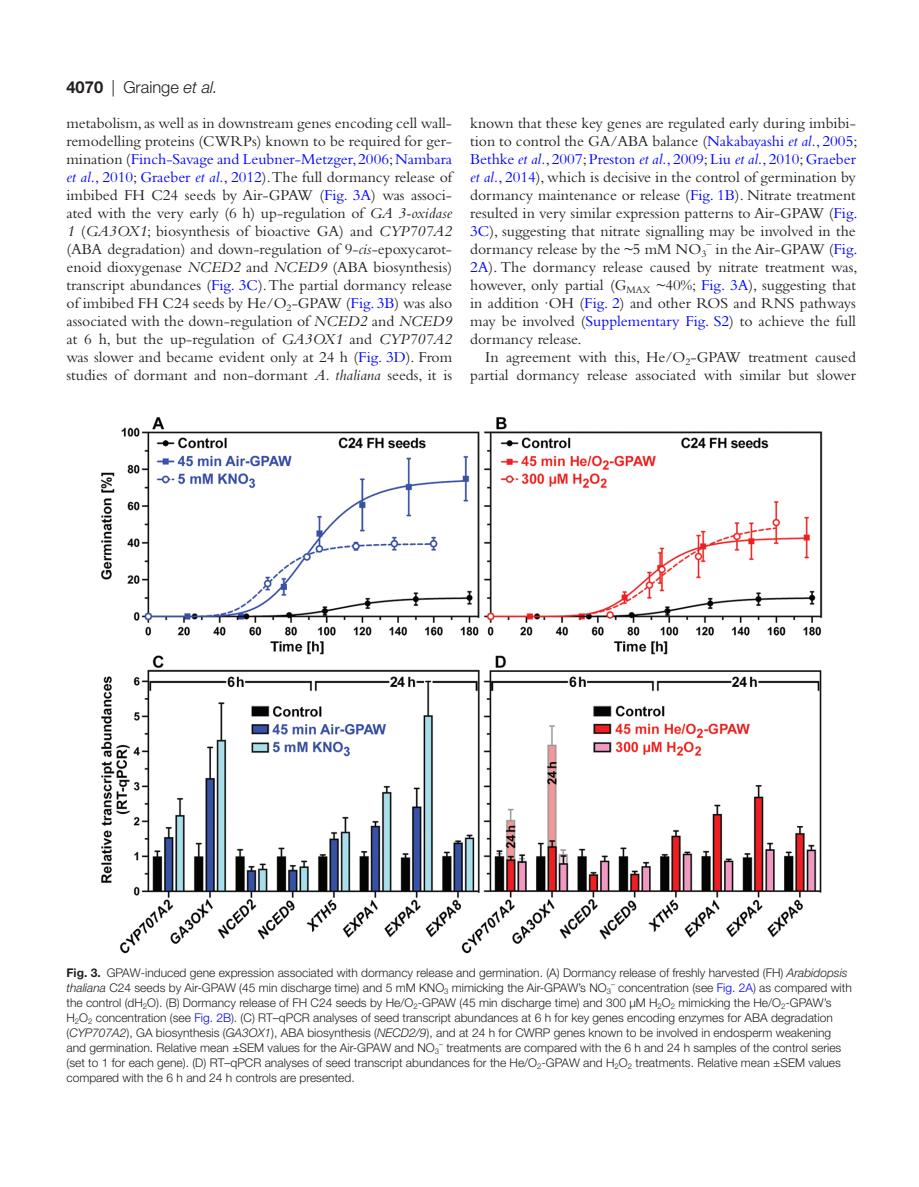
<style>
.page{position:relative;width:919px;height:1187px;background:#fff}
.page>*{position:absolute;margin:0;border:0;box-sizing:border-box;transform-origin:0 0}
.t1{font:300 16.5px "Helvetica Neue LT Std";color:#231f20}
.t2{font:15.75px/18px "Bembo Std";color:#231f20;text-align:justify}
.t3{font:300 12px/15px "Helvetica Neue LT Std";color:#231f20}
.s1{font-weight:700}
.s2{font-style:italic}
.s3{color:#00f}
.s4{font-style:italic;color:#00f}
</style>
<div class="page">
<img style="left:101px;top:417px;width:721px;height:536px">
<p class="t1" style="left:66px;top:77px;width:153px"><span class="s1">4070</span> | Grainge <span class="s2">et al.</span></p>
<p class="t2" style="left:66px;top:113px;width:387px">metabolism, as well as in downstream genes encoding cell wall&shy;remodelling proteins (CWRPs) known to be required for ger&shy;mination (<span class="s3">Finch-Savage and Leubner-Metzger, 2006</span>; <span class="s3">Nambara </span><span class="s4">et al.</span><span class="s3">, 2010</span>; <span class="s3">Graeber</span> <span class="s4">et al.</span><span class="s3">, 2012</span>). The full dormancy release of imbibed FH C24 seeds by Air-GPAW (<span class="s3">Fig. 3A</span>) was associ&shy;ated with the very early (6 h) up-regulation of <span class="s2">GA 3-oxidase 1</span> (<span class="s2">GA3OX1</span>; biosynthesis of bioactive GA) and <span class="s2">CYP707A2 </span>(ABA degradation) and down-regulation of 9-<span class="s2">cis</span>-epoxycarot&shy;enoid dioxygenase <span class="s2">NCED2</span> and <span class="s2">NCED9</span> (ABA biosynthesis) transcript abundances (<span class="s3">Fig. 3C</span>). The partial dormancy release of imbibed FH C24 seeds by He/O<sub>2</sub>-GPAW (<span class="s3">Fig. 3B</span>) was also associated with the down-regulation of <span class="s2">NCED2</span> and <span class="s2">NCED9 </span>at 6 h, but the up-regulation of <span class="s2">GA3OX1</span> and <span class="s2">CYP707A2 </span>was slower and became evident only at 24 h (<span class="s3">Fig. 3D</span>). From studies of dormant and non-dormant <span class="s2">A. thaliana</span> seeds, it is</p>
<p class="t2" style="left:470px;top:113px;width:389px">known that these key genes are regulated early during imbibi&shy;tion to control the GA/ABA balance (<span class="s3">Nakabayashi</span> <span class="s4">et al.</span><span class="s3">, 2005</span>; <span class="s3">Bethke</span> <span class="s4">et al.</span><span class="s3">, 2007</span>; <span class="s3">Preston</span> <span class="s4">et al.</span><span class="s3">, 2009</span>; <span class="s3">Liu</span> <span class="s4">et al.</span><span class="s3">, 2010</span>; <span class="s3">Graeber </span><span class="s4">et al.</span><span class="s3">, 2014</span>), which is decisive in the control of germination by dormancy maintenance or release (<span class="s3">Fig. 1B</span>). Nitrate treatment resulted in very similar expression patterns to Air-GPAW (<span class="s3">Fig.<br>3C</span>), suggesting that nitrate signalling may be involved in the dormancy release by the ~5 mM NO<sub>3</sub><sup>–</sup> in the Air-GPAW (<span class="s3">Fig.<br>2A</span>). The dormancy release caused by nitrate treatment was, however, only partial (G<sub>MAX</sub> ~40%; <span class="s3">Fig. 3A</span>), suggesting that in addition ·OH (<span class="s3">Fig. 2</span>) and other ROS and RNS pathways may be involved (<span class="s3">Supplementary Fig. S2</span>) to achieve the full dormancy release.</p>
<p class="t2" style="left:470px;top:347px;width:387px;text-align:right">In agreement with this, He/O<sub>2</sub>-GPAW treatment caused partial dormancy release associated with similar but slower</p>
<p class="t3" style="left:66px;top:964px;width:786px"><span class="s1">Fig. 3.</span> GPAW-induced gene expression associated with dormancy release and germination. (A) Dormancy release of freshly harvested (FH) <span class="s2">Arabidopsis thaliana</span> C24 seeds by Air-GPAW (45 min discharge time) and 5 mM KNO<sub>3</sub> mimicking the Air-GPAW’s NO<sub>3</sub><sup>–</sup> concentration (see <span class="s3">Fig. 2A</span>) as compared with the control (dH<sub>2</sub>O). (B) Dormancy release of FH C24 seeds by He/O<sub>2</sub>-GPAW (45 min discharge time) and 300 µM H<sub>2</sub>O<sub>2</sub> mimicking the He/O<sub>2</sub>-GPAW’s H<sub>2</sub>O<sub>2</sub> concentration (see <span class="s3">Fig. 2B</span>). (C) RT–qPCR analyses of seed transcript abundances at 6 h for key genes encoding enzymes for ABA degradation (<span class="s2">CYP707A2</span>), GA biosynthesis (<span class="s2">GA3OX1</span>), ABA biosynthesis (<span class="s2">NECD2/9</span>), and at 24 h for CWRP genes known to be involved in endosperm weakening and germination. Relative mean ±SEM values for the Air-GPAW and NO<sub>3</sub><sup>–</sup> treatments are compared with the 6 h and 24 h samples of the control series (set to 1 for each gene). (D) RT–qPCR analyses of seed transcript abundances for the He/O<sub>2</sub>-GPAW and H<sub>2</sub>O<sub>2</sub> treatments. Relative mean ±SEM values compared with the 6 h and 24 h controls are presented.</p>
</div>
